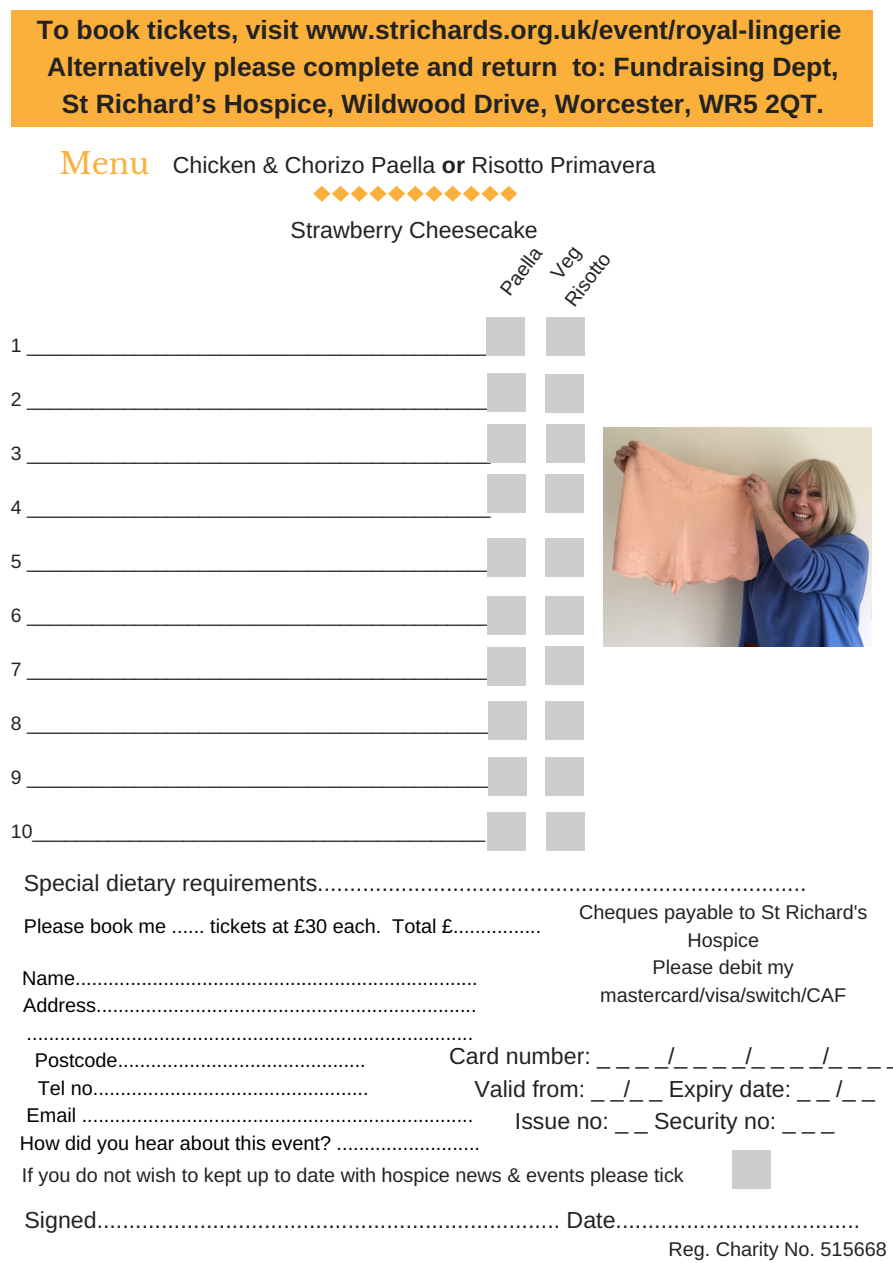
<style>
.page{position:relative;width:893px;height:1263px;background:#fff}
.page>*{position:absolute;margin:0;border:0;box-sizing:border-box;transform-origin:0 0}
.t1{font:29.78px "Libre Baskerville";color:#fbb03b}
.t2{font:700 26.47px/36.6px "Arimo";color:#222;text-align:center}
.t3{font:23.17px "Arimo";color:#222}
.t4{font:19.88px "Arimo";color:#000}
.t5{font:19.88px/27.6px "Arimo";color:#222;text-align:center}
.t6{font:19.42px "Arimo";color:#222}
.s1{font-weight:700}
</style>
<div class="page">
<div style="left:11px;top:10px;width:862px;height:117px;background:#fbb03b"></div>
<img style="left:604px;top:427px;width:268px;height:220px">
<div style="left:487px;top:317px;width:38px;height:39px;background:#cdcdcd"></div>
<div style="left:487px;top:373px;width:38px;height:38px;background:#cdcdcd"></div>
<div style="left:546px;top:424px;width:38px;height:38px;background:#cdcdcd"></div>
<div style="left:545px;top:374px;width:38px;height:39px;background:#cdcdcd"></div>
<div style="left:545px;top:474px;width:38px;height:39px;background:#cdcdcd"></div>
<div style="left:487px;top:424px;width:38px;height:39px;background:#cdcdcd"></div>
<div style="left:545px;top:538px;width:38px;height:38px;background:#cdcdcd"></div>
<div style="left:545px;top:597px;width:38px;height:38px;background:#cdcdcd"></div>
<div style="left:487px;top:474px;width:38px;height:39px;background:#cdcdcd"></div>
<div style="left:546px;top:647px;width:38px;height:38px;background:#cdcdcd"></div>
<div style="left:488px;top:539px;width:38px;height:38px;background:#cdcdcd"></div>
<div style="left:546px;top:701px;width:38px;height:39px;background:#cdcdcd"></div>
<div style="left:488px;top:597px;width:38px;height:38px;background:#cdcdcd"></div>
<div style="left:546px;top:758px;width:38px;height:38px;background:#cdcdcd"></div>
<div style="left:488px;top:647px;width:38px;height:39px;background:#cdcdcd"></div>
<div style="left:488px;top:812px;width:38px;height:38px;background:#cdcdcd"></div>
<div style="left:488px;top:701px;width:38px;height:39px;background:#cdcdcd"></div>
<div style="left:546px;top:812px;width:38px;height:38px;background:#cdcdcd"></div>
<div style="left:488px;top:758px;width:38px;height:38px;background:#cdcdcd"></div>
<div style="left:546px;top:317px;width:38px;height:38px;background:#cdcdcd"></div>
<svg style="left:313px;top:186px;width:204px;height:16px"></svg>
<div style="left:732px;top:1150px;width:38px;height:39px;background:#cdcdcd"></div>
<h2 class="t2" style="left:37px;top:12px;width:806px">To book tickets, visit www.strichards.org.uk/event/royal-lingerie<br>Alternatively please complete and return to: Fundraising Dept,<br>St Richard’s Hospice, Wildwood Drive, Worcester, WR5 2QT.</h2>
<p class="t3" style="left:173px;top:152px;width:484px">Chicken &amp; Chorizo Paella <span class="s1">or</span> Risotto Primavera</p>
<h1 class="t1" style="left:59px;top:145px;width:92px">Menu</h1>
<p class="t3" style="left:291px;top:217px;width:249px">Strawberry Cheesecake</p>
<p class="t5" style="left:519px;top:249px;width:37px;line-height:30.5px;text-align:left;text-indent:-44px;rotate:-53deg">Paella<br>Veg</p>
<p class="t5" style="left:558px;top:296px;width:63px;rotate:-53deg">Risotto</p>
<p class="t6" style="left:11px;top:334px;width:481px">1 ___________________________________________</p>
<p class="t6" style="left:11px;top:388px;width:481px">2 ___________________________________________</p>
<p class="t6" style="left:11px;top:442px;width:481px">3 ___________________________________________</p>
<p class="t6" style="left:11px;top:496px;width:481px">4 ___________________________________________</p>
<p class="t6" style="left:11px;top:550px;width:481px">5 ___________________________________________</p>
<p class="t6" style="left:11px;top:604px;width:481px">6 ___________________________________________</p>
<p class="t6" style="left:11px;top:658px;width:481px">7 ___________________________________________</p>
<p class="t6" style="left:11px;top:712px;width:481px">8 ___________________________________________</p>
<p class="t6" style="left:11px;top:766px;width:481px">9 ___________________________________________</p>
<p class="t6" style="left:11px;top:821px;width:476px">10__________________________________________</p>
<p class="t3" style="left:24px;top:870px;width:784px">Special dietary requirements............................................................................</p>
<p class="t5" style="left:579px;top:898px;width:290px">Cheques payable to St Richard's<br>Hospice<br>Please debit my mastercard/visa/switch/CAF</p>
<p class="t4" style="left:24px;top:915px;width:519px">Please book me ...... tickets at £30 each. Total £................</p>
<p class="t4" style="left:22px;top:966px;width:457px">Name.........................................................................</p>
<p class="t4" style="left:23px;top:994px;width:455px">Address.....................................................................</p>
<p class="t4" style="left:27px;top:1022px;width:448px">.................................................................................</p>
<p class="t4" style="left:35px;top:1049px;width:332px">Postcode.............................................</p>
<p class="t4" style="left:38px;top:1077px;width:332px">Tel no..................................................</p>
<p class="t4" style="left:27px;top:1104px;width:448px">Email .......................................................................</p>
<p class="t4" style="left:20px;top:1132px;width:462px">How did you hear about this event? ..........................</p>
<p class="t3" style="left:449px;top:1043px;width:433px">Card number: _ _ _ _/_ _ _ _/_ _ _ _/_ _ _</p>
<p class="t3" style="left:474px;top:1075px;width:402px">Valid from: _ _/_ _ Expiry date: _ _ /_ _</p>
<p class="t3" style="left:515px;top:1108px;width:321px">Issue no: _ _ Security no: _ _ _</p>
<p class="t5" style="left:22px;top:1161px;width:663px">If you do not wish to kept up to date with hospice news &amp; events please tick</p>
<p class="t3" style="left:25px;top:1207px;width:837px">Signed........................................................................ Date......................................</p>
<p class="t5" style="left:668px;top:1236px;width:220px">Reg. Charity No. 515668</p>
</div>
